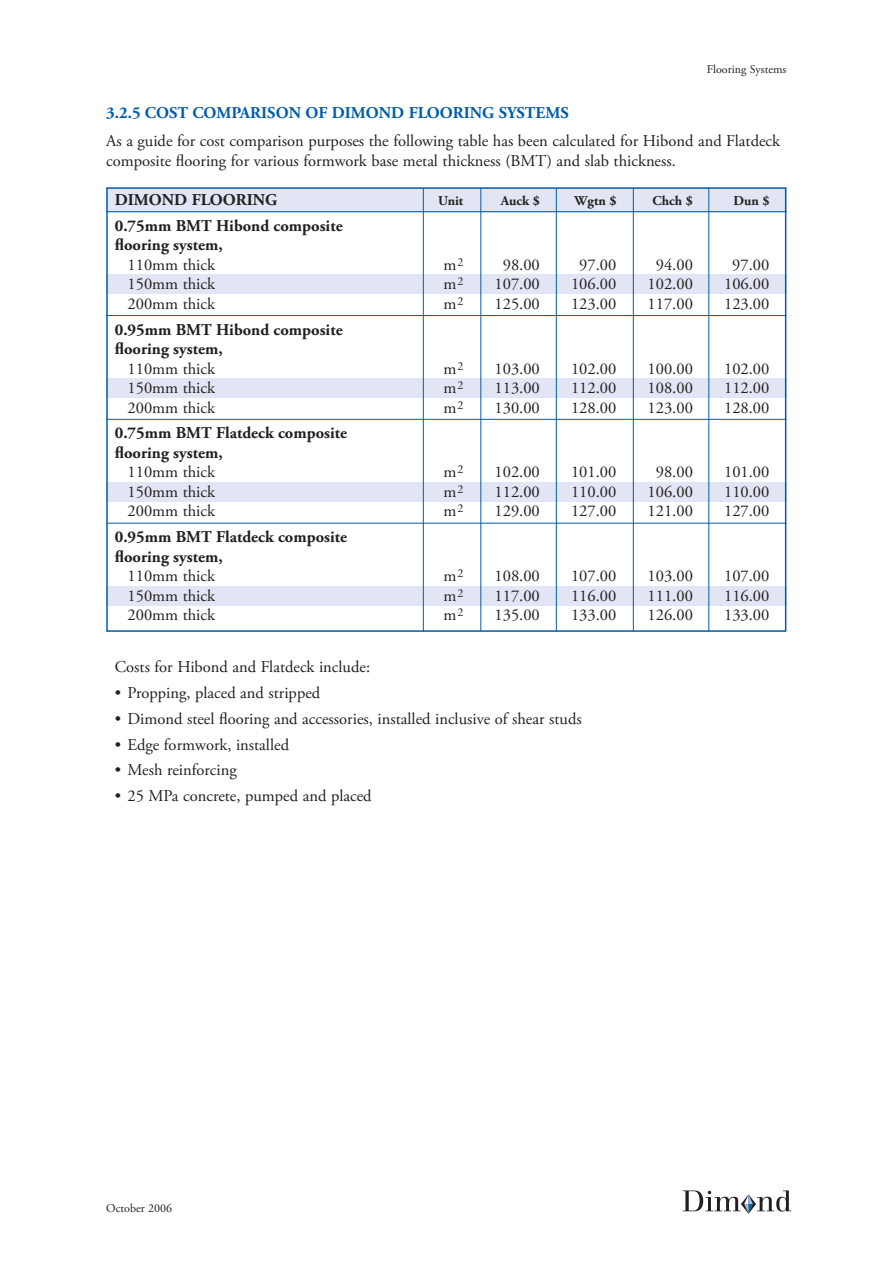
<style>
.page{position:relative;width:893px;height:1263px;background:#fff}
.page>*{position:absolute;margin:0;border:0;box-sizing:border-box;transform-origin:0 0}
.t1{font:16.5px/19.5px "Adobe Garamond Pro";color:#231f20}
.t2{font:700 16.5px/19.5px "Adobe Garamond Pro";color:#231f20}
.t3{font:700 16.5px "Adobe Garamond Pro";color:#005cab}
.t4{font:700 13.5px "Adobe Garamond Pro";color:#231f20}
.t5{font:12px "Adobe Garamond Pro";color:#231f20}
</style>
<div class="page">
<svg style="left:683px;top:1190px;width:108px;height:24px"></svg>
<div style="left:106px;top:587px;width:680px;height:19px;background:#e1e5f4"></div>
<div style="left:106px;top:482px;width:680px;height:19px;background:#e1e5f4"></div>
<div style="left:106px;top:378px;width:680px;height:19px;background:#e1e5f4"></div>
<div style="left:106px;top:275px;width:680px;height:19px;background:#e1e5f4"></div>
<div style="left:106px;top:188px;width:680px;height:25px;background:#e1e5f4"></div>
<hr style="left:106px;top:211px;width:680px;height:1px;background:#005cab">
<hr style="left:106px;top:315px;width:680px;height:1px;background:#005cab">
<hr style="left:106px;top:419px;width:680px;height:1px;background:#005cab">
<hr style="left:106px;top:523px;width:680px;height:1px;background:#005cab">
<div style="left:106px;top:187px;width:680px;height:445px;border:2px solid #005cab"></div>
<hr style="left:708px;top:188px;width:1px;height:443px;background:#005cab">
<hr style="left:633px;top:188px;width:1px;height:443px;background:#005cab">
<hr style="left:556px;top:188px;width:1px;height:443px;background:#005cab">
<hr style="left:480px;top:188px;width:1px;height:443px;background:#005cab">
<hr style="left:423px;top:188px;width:1px;height:443px;background:#005cab">
<p class="t5" style="left:707px;top:64px;width:81px">Flooring Systems</p>
<p class="t3" style="left:106px;top:107px;width:464px">3.2.5 COST COMPARISON OF DIMOND FLOORING SYSTEMS</p>
<p class="t1" style="left:106px;top:133px;width:675px">As a guide for cost comparison purposes the following table has been calculated for Hibond and Flatdeck composite flooring for various formwork base metal thickness (BMT) and slab thickness.</p>
<p class="t2" style="left:115px;top:191px;width:164px">DIMOND FLOORING</p>
<p class="t4" style="left:438px;top:195px;width:27px">Unit</p>
<p class="t4" style="left:501px;top:195px;width:40px">Auck $</p>
<p class="t4" style="left:574px;top:195px;width:43px">Wgtn $</p>
<p class="t4" style="left:653px;top:195px;width:42px">Chch $</p>
<p class="t4" style="left:733px;top:195px;width:37px">Dun $</p>
<p class="t2" style="left:115px;top:217px;width:229px">0.75mm BMT Hibond composite flooring system,</p>
<p class="t1" style="left:128px;top:256px;width:89px">110mm thick</p>
<p class="t1" style="left:443px;top:256px;width:21px">m<sup>2</sup></p>
<p class="t1" style="left:503px;top:256px;width:39px">98.00</p>
<p class="t1" style="left:579px;top:256px;width:39px">97.00</p>
<p class="t1" style="left:656px;top:256px;width:39px">94.00</p>
<p class="t1" style="left:732px;top:256px;width:39px">97.00</p>
<p class="t1" style="left:128px;top:276px;width:89px">150mm thick</p>
<p class="t1" style="left:443px;top:276px;width:21px">m<sup>2</sup></p>
<p class="t1" style="left:494px;top:276px;width:47px">107.00</p>
<p class="t1" style="left:571px;top:276px;width:47px">106.00</p>
<p class="t1" style="left:647px;top:276px;width:47px">102.00</p>
<p class="t1" style="left:724px;top:276px;width:47px">106.00</p>
<p class="t1" style="left:128px;top:295px;width:89px">200mm thick</p>
<p class="t1" style="left:443px;top:295px;width:21px">m<sup>2</sup></p>
<p class="t1" style="left:494px;top:295px;width:47px">125.00</p>
<p class="t1" style="left:571px;top:295px;width:47px">123.00</p>
<p class="t1" style="left:647px;top:295px;width:47px">117.00</p>
<p class="t1" style="left:724px;top:295px;width:47px">123.00</p>
<p class="t2" style="left:115px;top:321px;width:229px">0.95mm BMT Hibond composite flooring system,</p>
<p class="t1" style="left:128px;top:360px;width:89px">110mm thick</p>
<p class="t1" style="left:443px;top:360px;width:21px">m<sup>2</sup></p>
<p class="t1" style="left:494px;top:360px;width:47px">103.00</p>
<p class="t1" style="left:571px;top:360px;width:47px">102.00</p>
<p class="t1" style="left:647px;top:360px;width:47px">100.00</p>
<p class="t1" style="left:724px;top:360px;width:47px">102.00</p>
<p class="t1" style="left:128px;top:379px;width:89px">150mm thick</p>
<p class="t1" style="left:443px;top:379px;width:21px">m<sup>2</sup></p>
<p class="t1" style="left:494px;top:379px;width:47px">113.00</p>
<p class="t1" style="left:571px;top:379px;width:47px">112.00</p>
<p class="t1" style="left:647px;top:379px;width:47px">108.00</p>
<p class="t1" style="left:724px;top:379px;width:47px">112.00</p>
<p class="t1" style="left:128px;top:399px;width:89px">200mm thick</p>
<p class="t1" style="left:443px;top:399px;width:21px">m<sup>2</sup></p>
<p class="t1" style="left:494px;top:399px;width:47px">130.00</p>
<p class="t1" style="left:571px;top:399px;width:47px">128.00</p>
<p class="t1" style="left:647px;top:399px;width:47px">123.00</p>
<p class="t1" style="left:724px;top:399px;width:47px">128.00</p>
<p class="t2" style="left:115px;top:425px;width:234px">0.75mm BMT Flatdeck composite flooring system,</p>
<p class="t1" style="left:128px;top:464px;width:89px">110mm thick</p>
<p class="t1" style="left:443px;top:464px;width:21px">m<sup>2</sup></p>
<p class="t1" style="left:494px;top:464px;width:47px">102.00</p>
<p class="t1" style="left:571px;top:464px;width:47px">101.00</p>
<p class="t1" style="left:656px;top:464px;width:39px">98.00</p>
<p class="t1" style="left:724px;top:464px;width:47px">101.00</p>
<p class="t1" style="left:128px;top:483px;width:89px">150mm thick</p>
<p class="t1" style="left:443px;top:483px;width:21px">m<sup>2</sup></p>
<p class="t1" style="left:494px;top:483px;width:47px">112.00</p>
<p class="t1" style="left:571px;top:483px;width:47px">110.00</p>
<p class="t1" style="left:647px;top:483px;width:47px">106.00</p>
<p class="t1" style="left:724px;top:483px;width:47px">110.00</p>
<p class="t1" style="left:128px;top:503px;width:89px">200mm thick</p>
<p class="t1" style="left:443px;top:503px;width:21px">m<sup>2</sup></p>
<p class="t1" style="left:494px;top:503px;width:47px">129.00</p>
<p class="t1" style="left:571px;top:503px;width:47px">127.00</p>
<p class="t1" style="left:647px;top:503px;width:47px">121.00</p>
<p class="t1" style="left:724px;top:503px;width:47px">127.00</p>
<p class="t2" style="left:115px;top:529px;width:234px">0.95mm BMT Flatdeck composite flooring system,</p>
<p class="t1" style="left:128px;top:568px;width:89px">110mm thick</p>
<p class="t1" style="left:443px;top:568px;width:21px">m<sup>2</sup></p>
<p class="t1" style="left:494px;top:568px;width:47px">108.00</p>
<p class="t1" style="left:571px;top:568px;width:47px">107.00</p>
<p class="t1" style="left:647px;top:568px;width:47px">103.00</p>
<p class="t1" style="left:724px;top:568px;width:47px">107.00</p>
<p class="t1" style="left:128px;top:587px;width:89px">150mm thick</p>
<p class="t1" style="left:443px;top:587px;width:21px">m<sup>2</sup></p>
<p class="t1" style="left:494px;top:587px;width:47px">117.00</p>
<p class="t1" style="left:571px;top:587px;width:47px">116.00</p>
<p class="t1" style="left:647px;top:587px;width:47px">111.00</p>
<p class="t1" style="left:724px;top:587px;width:47px">116.00</p>
<p class="t1" style="left:128px;top:607px;width:89px">200mm thick</p>
<p class="t1" style="left:443px;top:607px;width:21px">m<sup>2</sup></p>
<p class="t1" style="left:494px;top:607px;width:47px">135.00</p>
<p class="t1" style="left:571px;top:607px;width:47px">133.00</p>
<p class="t1" style="left:647px;top:607px;width:47px">126.00</p>
<p class="t1" style="left:724px;top:607px;width:47px">133.00</p>
<p class="t1" style="left:115px;top:658px;width:257px">Costs for Hibond and Flatdeck include:</p>
<p class="t1" style="left:115px;top:684px;width:207px">• Propping, placed and stripped</p>
<p class="t1" style="left:115px;top:710px;width:468px">• Dimond steel flooring and accessories, installed inclusive of shear studs</p>
<p class="t1" style="left:115px;top:736px;width:176px">• Edge formwork, installed</p>
<p class="t1" style="left:115px;top:762px;width:124px">• Mesh reinforcing</p>
<p class="t1" style="left:115px;top:788px;width:258px">• 25 MPa concrete, pumped and placed</p>
<p class="t5" style="left:106px;top:1203px;width:67px">October 2006</p>
</div>
